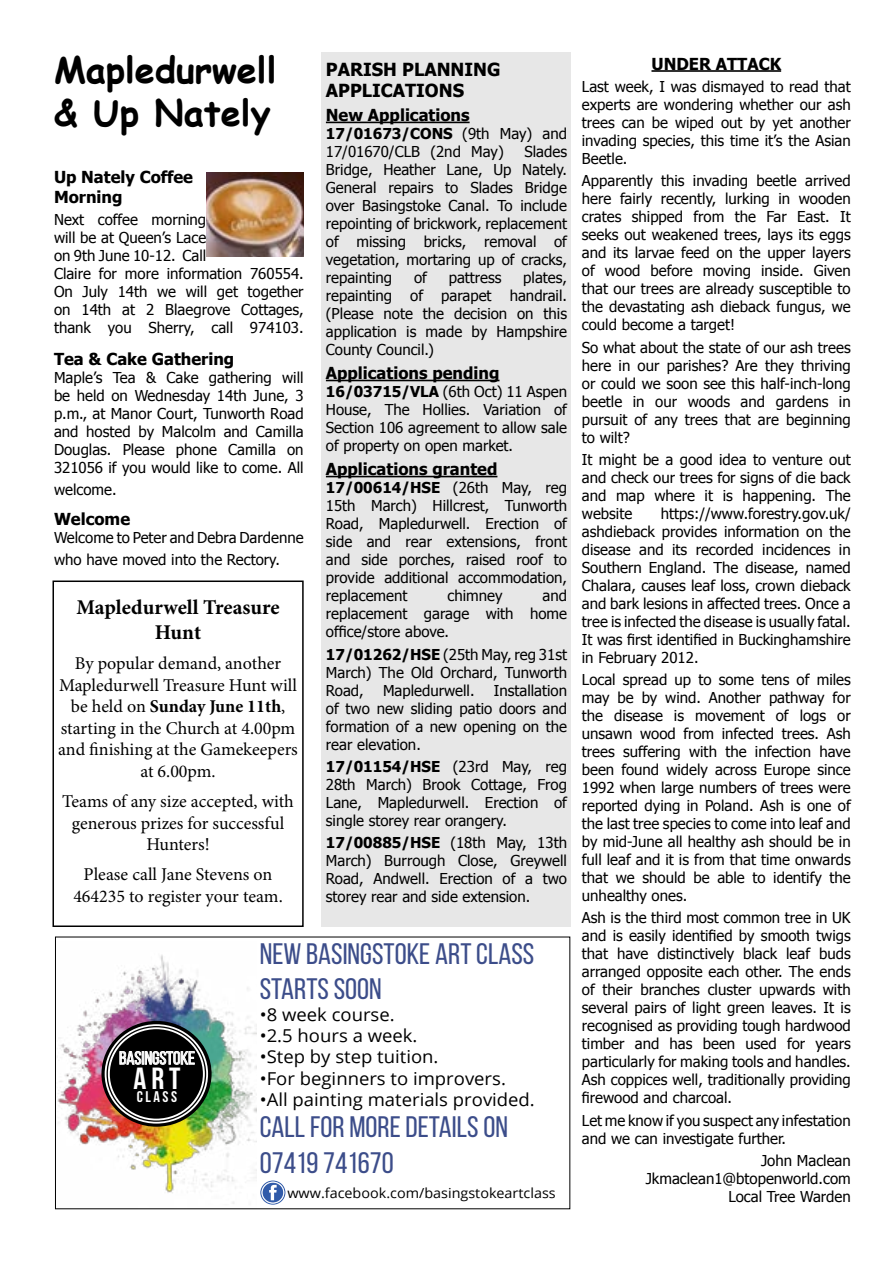
<style>
.page{position:relative;width:893px;height:1263px;background:#fff}
.page>*{position:absolute;margin:0;border:0;box-sizing:border-box;transform-origin:0 0}
.t1{font:700 36px/43.2px "Comic Sans MS";color:#000}
.t2{font:30.6px "Bebas Neue";color:#fff;scale:1.04 1}
.t3{font:29.55px/35.5px "Bebas Neue";color:#3c4d8a;scale:1.04 1}
.t4{font:700 21px/25.2px "Minion Pro";letter-spacing:-.005em;color:#000;text-align:center}
.t5{font:18.15px "Bebas Neue";color:#fff;scale:1.04 1}
.t6{font:18px/21.6px "Minion Pro";letter-spacing:-.005em;color:#000;text-align:center}
.t7{font:700 18px/21.6px "Tahoma";color:#000}
.t8{font:17.7px "Open Sans";color:#000;scale:1.04 1}
.t9{font:700 16.5px/19.8px "Tahoma";color:#000}
.t10{font:15.45px "Bebas Neue";color:#fff;scale:1.04 1}
.t11{font:15px/18px "Tahoma";color:#000;text-align:justify}
.t12{font:13.8px "Open Sans";color:#000;scale:1.04 1}
.s1{font-weight:700}
</style>
<div class="page">
<img style="left:206px;top:172px;width:98px;height:84px">
<div style="left:322px;top:53px;width:249px;height:874px;background:#e7e7e7"></div>
<hr style="left:326px;top:122px;width:144px;height:1px;background:#000">
<hr style="left:326px;top:380px;width:173px;height:1px;background:#000">
<hr style="left:326px;top:476px;width:171px;height:1px;background:#000">
<div style="left:52px;top:580px;width:252px;height:347px;border:2px solid #000"></div>
<img style="left:57px;top:955px;width:200px;height:249px">
<svg style="left:101px;top:1021px;width:111px;height:106px;fill:#000"></svg>
<svg style="left:119px;top:1051px;width:76px;height:14px"></svg>
<div style="left:105px;top:1024px;width:103px;height:99px;border:2px solid #fff;border-radius:50%"></div>
<div style="left:108px;top:1027px;width:97px;height:93px;border:2px solid #fff;border-radius:50%"></div>
<svg style="left:261px;top:1181px;width:24px;height:23px"></svg>
<hr style="left:651px;top:70px;width:130px;height:2px;background:#000">
<h1 class="t1" style="left:54px;top:47px;width:224px">Mapledurwell &amp; Up Nately</h1>
<p class="t9" style="left:54px;top:167px;width:141px">Up Nately Coffee<br>Morning</p>
<p class="t11" style="left:54px;top:211px;width:251px;text-align:left">Next coffee morning<br>will be at Queen’s Lace<br>on 9th June 10-12. Call<br>Claire for more information 760554.<br>On July 14th we will get together on 14th at 2 Blaegrove Cottages, thank you Sherry, call 974103.</p>
<p class="t9" style="left:54px;top:350px;width:182px">Tea &amp; Cake Gathering</p>
<p class="t11" style="left:54px;top:370px;width:251px">Maple’s Tea &amp; Cake gathering will be held on Wednesday 14th June, 3 p.m., at Manor Court, Tunworth Road and hosted by Malcolm and Camilla Douglas. Please phone Camilla on 321056 if you would like to come. All</p>
<p class="t11" style="left:54px;top:481px;width:64px">welcome.</p>
<p class="t9" style="left:54px;top:510px;width:78px">Welcome</p>
<p class="t11" style="left:54px;top:528px;width:251px;line-height:21.6px">Welcome to Peter and Debra Dardenne who have moved into the Rectory.</p>
<h3 class="t4" style="left:77px;top:594px;width:205px">Mapledurwell Treasure<br>Hunt</h3>
<p class="t6" style="left:58px;top:653px;width:241px">By popular demand, another<br>Mapledurwell Treasure Hunt will be held on <span class="s1">Sunday June 11th</span>, starting in the Church at 4.00pm and finishing at the Gamekeepers at 6.00pm.</p>
<p class="t6" style="left:62px;top:791px;width:233px">Teams of any size accepted, with generous prizes for successful<br>Hunters!</p>
<p class="t6" style="left:73px;top:864px;width:211px">Please call Jane Stevens on<br>464235 to register your team.</p>
<p class="t7" style="left:326px;top:59px;width:176px">PARISH PLANNING<br>APPLICATIONS</p>
<p class="t9" style="left:326px;top:106px;width:145px">New Applications</p>
<p class="t11" style="left:326px;top:126px;width:243px"><span class="s1">17/01673/CONS</span> (9th May) and<br>17/01670/CLB (2nd May)</p>
<p class="t11" style="left:326px;top:144px;width:243px;text-indent:199px">Slades Bridge, Heather Lane, Up Nately.<br>General repairs to Slades Bridge over Basingstoke Canal. To include repointing of brickwork, replacement of missing bricks, removal of vegetation, mortaring up of cracks, repainting</p>
<p class="t11" style="left:414px;top:270px;width:14px">of</p>
<p class="t11" style="left:449px;top:270px;width:54px">pattress</p>
<p class="t11" style="left:326px;top:270px;width:243px;text-indent:197px">plates, repainting of parapet handrail. (Please note the decision on this application is made by Hampshire County Council.)</p>
<p class="t9" style="left:326px;top:364px;width:175px">Applications pending</p>
<p class="t11" style="left:326px;top:384px;width:243px"><span class="s1">16/03715/VLA</span> (6th Oct) 11 Aspen House, The Hollies. Variation of Section 106 agreement to allow sale of property on open market.</p>
<p class="t9" style="left:326px;top:460px;width:173px">Applications granted</p>
<p class="t11" style="left:326px;top:480px;width:243px"><span class="s1">17/00614/HSE</span> (26th May, reg 15th March) Hillcrest, Tunworth Road, Mapledurwell. Erection of side and rear extensions, front and side porches, raised roof to provide additional accommodation, replacement</p>
<p class="t11" style="left:326px;top:588px;width:243px;text-indent:217px">and replacement garage with home office/store above.</p>
<p class="t11" style="left:326px;top:646px;width:243px"><span class="s1">17/01262/HSE</span> (25th May, reg 31st March) The Old Orchard, Tunworth Road,</p>
<p class="t11" style="left:447px;top:588px;width:57px">chimney</p>
<p class="t11" style="left:326px;top:682px;width:243px;text-indent:168px">Installation of two new sliding patio doors and formation of a new opening on the rear elevation.</p>
<p class="t11" style="left:326px;top:758px;width:243px"><span class="s1">17/01154/HSE</span> (23rd May, reg 28th March) Brook Cottage, Frog Lane, Mapledurwell. Erection of single storey rear orangery.</p>
<p class="t11" style="left:326px;top:834px;width:243px"><span class="s1">17/00885/HSE</span> (18th May, 13th March) Burrough Close, Greywell Road, Andwell. Erection of a two storey rear and side extension.</p>
<p class="t11" style="left:383px;top:682px;width:93px">Mapledurwell.</p>
<p class="t5" style="left:119px;top:1048px;width:74px">BASINGSTOKE</p>
<h2 class="t2" style="left:134px;top:1061px;width:47px">A R T</h2>
<p class="t10" style="left:137px;top:1088px;width:40px">C L A S S</p>
<h3 class="t3" style="left:260px;top:935px;width:265px">NEW BASINGSTOKE ART CLASS<br>STARTS SOON</h3>
<p class="t8" style="left:260px;top:1002px;width:131px">•8 week course.</p>
<p class="t8" style="left:260px;top:1023px;width:153px">•2.5 hours a week.</p>
<p class="t8" style="left:260px;top:1045px;width:173px">•Step by step tuition.</p>
<p class="t8" style="left:260px;top:1066px;width:238px">•For beginners to improvers.</p>
<p class="t8" style="left:260px;top:1087px;width:266px">•All painting materials provided.</p>
<h3 class="t3" style="left:260px;top:1109px;width:240px">CALL FOR MORE DETAILS ON<br>07419 741670</h3>
<p class="t12" style="left:287px;top:1183px;width:259px">www.facebook.com/basingstokeartclass</p>
<p class="t9" style="left:651px;top:55px;width:131px">UNDER ATTACK</p>
<p class="t11" style="left:582px;top:78px;width:270px">Last week, I was dismayed to read that experts are wondering whether our ash trees can be wiped out by yet another invading species, this time it’s the Asian Beetle.</p>
<p class="t11" style="left:582px;top:173px;width:270px">Apparently this invading beetle arrived here fairly recently, lurking in wooden crates shipped from the Far East. It seeks out weakened trees, lays its eggs and its larvae feed on the upper layers of wood before moving inside. Given that our trees are already susceptible to the devastating ash dieback fungus, we could become a target!</p>
<p class="t11" style="left:582px;top:339px;width:270px">So what about the state of our ash trees here in our parishes? Are they thriving or could we soon see this half-inch-long beetle in our woods and gardens in pursuit of any trees that are beginning to wilt?</p>
<p class="t11" style="left:582px;top:451px;width:270px">It might be a good idea to venture out and check our trees for signs of die back and map where it is happening. The website</p>
<p class="t11" style="left:582px;top:505px;width:270px;text-indent:79px">https://www.forestry.gov.uk/ ashdieback provides information on the disease and its recorded incidences in Southern England. The disease, named Chalara, causes leaf loss, crown dieback and bark lesions in affected trees. Once a tree is infected the disease is usually fatal.<br>It was first identified in Buckinghamshire in February 2012.</p>
<p class="t11" style="left:582px;top:671px;width:270px">Local spread up to some tens of miles may be by wind. Another pathway for the disease is movement of logs or unsawn wood from infected trees. Ash trees suffering with the infection have been found widely across Europe since 1992 when large numbers of trees were reported dying in Poland. Ash is one of the last tree species to come into leaf and by mid-June all healthy ash should be in full leaf and it is from that time onwards that we should be able to identify the unhealthy ones.</p>
<p class="t11" style="left:582px;top:910px;width:270px">Ash is the third most common tree in UK and is easily identified by smooth twigs that have distinctively black leaf buds arranged opposite each other. The ends of their branches cluster upwards with several pairs of light green leaves. It is recognised as providing tough hardwood timber and has been used for years particularly for making tools and handles.<br>Ash coppices well, traditionally providing firewood and charcoal.</p>
<p class="t11" style="left:582px;top:1112px;width:270px">Let me know if you suspect any infestation and we can investigate further.</p>
<p class="t11" style="left:646px;top:1152px;width:207px;text-align:right">John Maclean<br>Jkmaclean1@btopenworld.com<br>Local Tree Warden</p>
</div>
